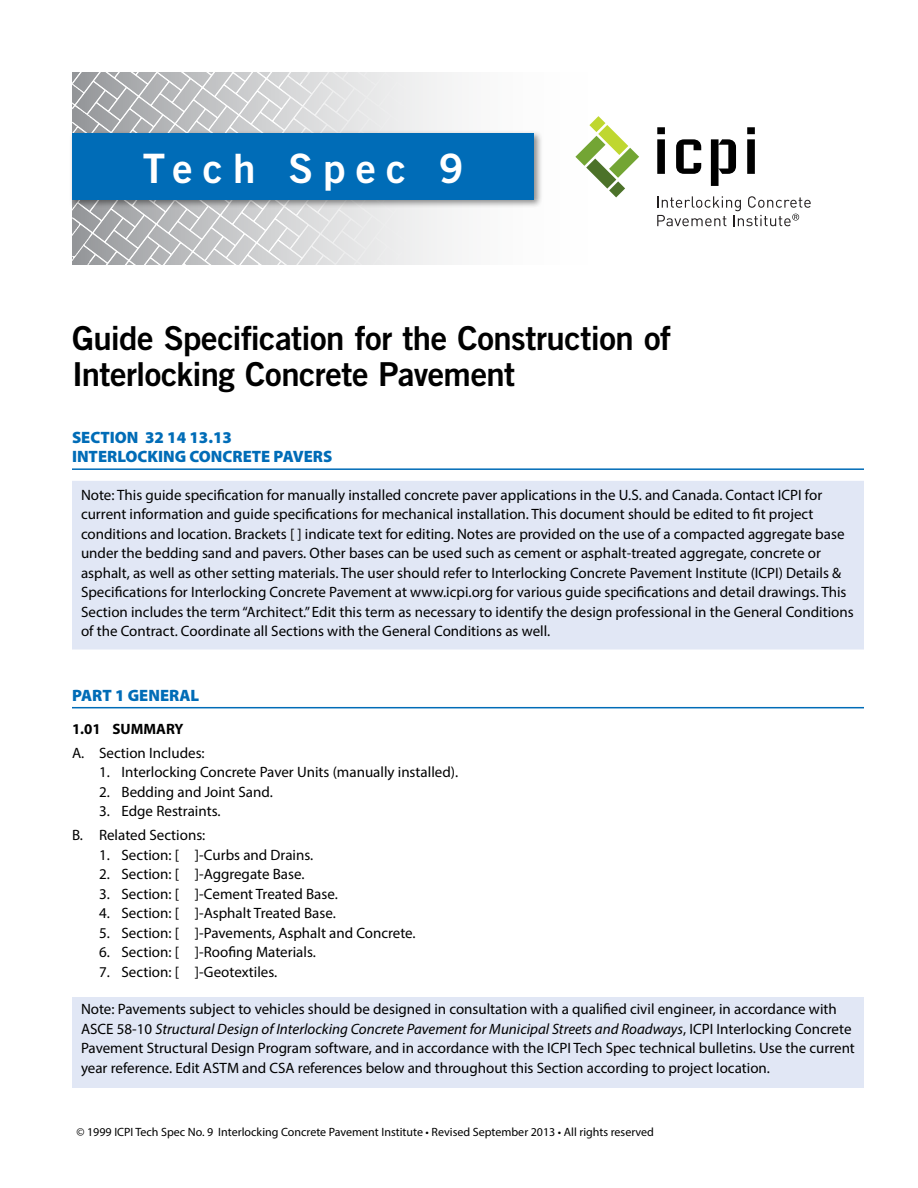
<style>
.page{position:relative;width:918px;height:1188px;background:#fff}
.page>*{position:absolute;margin:0;border:0;box-sizing:border-box;transform-origin:0 0}
.t1{font:40.5px "Trade Gothic Bold Two";letter-spacing:.25em;color:#fff}
.t2{font:33px/36px "Trade Gothic Bold Two";letter-spacing:-.015em;color:#000}
.t3{font:900 16.5px/19.5px "Myriad Pro";color:#006cb7}
.t4{font:15px/19.5px "Myriad Pro";color:#000}
.t5{font:700 15px "Myriad Pro";color:#000}
.t6{font:12px "Myriad Pro";color:#000}
.s1{font-style:italic}
</style>
<div class="page">
<div style="left:72px;top:481px;width:792px;height:169px;background:#e1e7f5;border:2px solid #e1e7f5"></div>
<div style="left:72px;top:997px;width:792px;height:91px;background:#e1e7f5"></div>
<hr style="left:72px;top:468px;width:792px;height:2px;background:#006cb7">
<hr style="left:72px;top:707px;width:792px;height:1px;background:#006cb7">
<svg style="left:73px;top:72px;width:380px;height:193px"></svg>
<div style="left:69px;top:130px;width:474px;height:79px;background:#000;opacity:.44"></div>
<div style="left:73px;top:133px;width:461px;height:67px;background:#006cb7"></div>
<svg style="left:575px;top:116px;width:64px;height:81px"></svg>
<svg style="left:657px;top:127px;width:8px;height:47px"></svg>
<svg style="left:676px;top:139px;width:25px;height:35px"></svg>
<svg style="left:711px;top:139px;width:25px;height:47px"></svg>
<svg style="left:747px;top:127px;width:8px;height:47px"></svg>
<svg style="left:657px;top:196px;width:154px;height:30px"></svg>
<h1 class="t1" style="left:143px;top:144px;width:323px">Tech Spec 9</h1>
<h2 class="t2" style="left:72px;top:320px;width:601px">Guide Specification for the Construction of<br>Interlocking Concrete Pavement</h2>
<p class="t3" style="left:72px;top:427px;width:262px">SECTION 32 14 13.13<br>INTERLOCKING CONCRETE PAVERS</p>
<p class="t4" style="left:81px;top:485px;width:774px">Note: This guide specification for manually installed concrete paver applications in the U.S. and Canada. Contact ICPI for current information and guide specifications for mechanical installation. This document should be edited to fit project conditions and location. Brackets [ ] indicate text for editing. Notes are provided on the use of a compacted aggregate base under the bedding sand and pavers. Other bases can be used such as cement or asphalt-treated aggregate, concrete or asphalt, as well as other setting materials. The user should refer to Interlocking Concrete Pavement Institute (ICPI) Details &amp; Specifications for Interlocking Concrete Pavement at www.icpi.org for various guide specifications and detail drawings. This Section includes the term “Architect.” Edit this term as necessary to identify the design professional in the General Conditions of the Contract. Coordinate all Sections with the General Conditions as well.</p>
<p class="t3" style="left:72px;top:685px;width:129px">PART 1 GENERAL</p>
<p class="t5" style="left:72px;top:719px;width:113px">1.01 SUMMARY</p>
<p class="t4" style="left:72px;top:743px;width:134px">A. Section Includes:</p>
<p class="t4" style="left:99px;top:762px;width:361px">1. Interlocking Concrete Paver Units (manually installed).</p>
<p class="t4" style="left:99px;top:782px;width:175px">2. Bedding and Joint Sand.</p>
<p class="t4" style="left:72px;top:799px;width:150px;line-height:24px;text-indent:27px">3. Edge Restraints.<br>B. Related Sections:</p>
<p class="t4" style="left:99px;top:845px;width:216px">1. Section: [ ]-Curbs and Drains.</p>
<p class="t4" style="left:99px;top:864px;width:207px">2. Section: [ ]-Aggregate Base.</p>
<p class="t4" style="left:99px;top:884px;width:240px">3. Section: [ ]-Cement Treated Base.</p>
<p class="t4" style="left:99px;top:903px;width:238px">4. Section: [ ]-Asphalt Treated Base.</p>
<p class="t4" style="left:99px;top:923px;width:318px">5. Section: [ ]-Pavements, Asphalt and Concrete.</p>
<p class="t4" style="left:99px;top:942px;width:218px">6. Section: [ ]-Roofing Materials.</p>
<p class="t4" style="left:99px;top:962px;width:180px">7. Section: [ ]-Geotextiles.</p>
<p class="t4" style="left:81px;top:999px;width:775px">Note: Pavements subject to vehicles should be designed in consultation with a qualified civil engineer, in accordance with ASCE 58-10 <span class="s1">Structural Design of Interlocking Concrete Pavement for Municipal Streets and Roadways</span>, ICPI Interlocking Concrete Pavement Structural Design Program software, and in accordance with the ICPI Tech Spec technical bulletins. Use the current year reference. Edit ASTM and CSA references below and throughout this Section according to project location.</p>
<p class="t6" style="left:76px;top:1124px;width:579px">© 1999 ICPI Tech Spec No. 9 Interlocking Concrete Pavement Institute • Revised September 2013 • All rights reserved</p>
</div>
